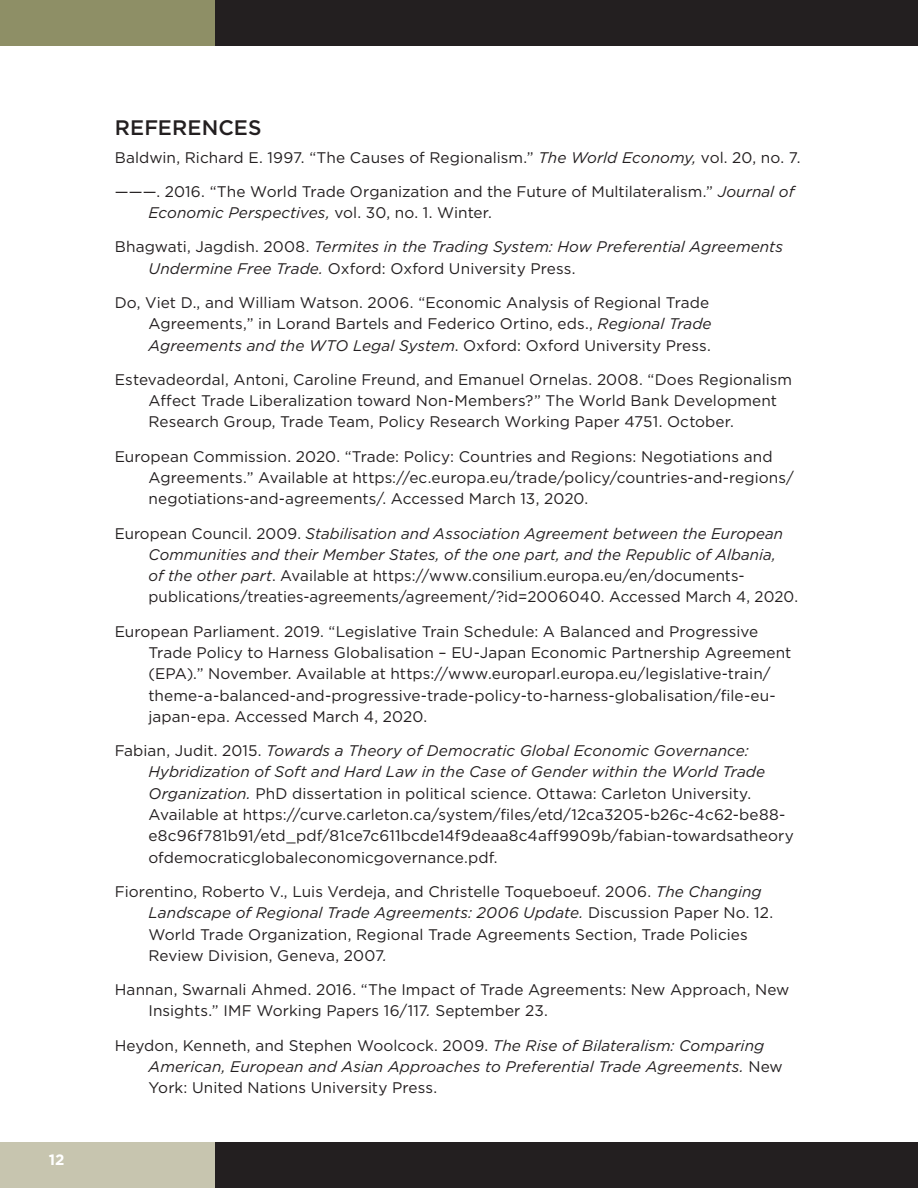
<style>
.page{position:relative;width:918px;height:1188px;background:#fff}
.page>*{position:absolute;margin:0;border:0;box-sizing:border-box;transform-origin:0 0}
.Heading_1{font:500 21px "Gotham";letter-spacing:.005em;color:#231f20}
.References_-_Hanging{font:15.3px/21.3px "Gotham";letter-spacing:.005em;color:#231f20}
.References_-_Hanging-2{font:italic 15.3px/21.3px "Gotham";color:#231f20}
.t1{font:700 15px "Gotham";color:#fff}
.s1{font-style:italic}
.s2{font-style:normal}
</style>
<div class="page">
<div style="left:0;top:1143px;width:215px;height:45px;background:#c7c5af"></div>
<div style="left:0;top:0;width:215px;height:45px;background:#8e8f66"></div>
<div style="left:215px;top:1143px;width:703px;height:45px;background:#231f20"></div>
<div style="left:215px;top:0;width:703px;height:45px;background:#231f20"></div>
<p class="t1" style="left:49px;top:1150px;width:17px">12</p>
<p class="Heading_1" style="left:115px;top:113px;width:148px">REFERENCES</p>
<p class="References_-_Hanging" style="left:115px;top:146px;width:687px">Baldwin, Richard E. 1997. “The Causes of Regionalism.” <span class="s1">The World Economy,</span> vol. 20, no. 7.</p>
<p class="References_-_Hanging" style="left:148px;top:180px;width:647px;text-indent:-34px">———. 2016. “The World Trade Organization and the Future of Multilateralism.” <span class="s1">Journal of<br>Economic Perspectives,</span> vol. 30, no. 1. Winter.</p>
<p class="References_-_Hanging-2" style="left:148px;top:236px;width:636px;text-indent:-34px"><span class="s2">Bhagwati, Jagdish. 2008.</span> Termites in the Trading System: How Preferential Agreements<br>Undermine Free Trade. <span class="s2">Oxford: Oxford University Press.</span></p>
<p class="References_-_Hanging" style="left:148px;top:292px;width:565px;text-indent:-34px">Do, Viet D., and William Watson. 2006. “Economic Analysis of Regional Trade<br>Agreements,” in Lorand Bartels and Federico Ortino, eds., <span class="s1">Regional Trade<br>Agreements and the WTO Legal System</span>. Oxford: Oxford University Press.</p>
<p class="References_-_Hanging" style="left:148px;top:368px;width:645px;text-indent:-34px">Estevadeordal, Antoni, Caroline Freund, and Emanuel Ornelas. 2008. “Does Regionalism<br>Affect Trade Liberalization toward Non-Members?” The World Bank Development<br>Research Group, Trade Team, Policy Research Working Paper 4751. October.</p>
<p class="References_-_Hanging" style="left:148px;top:445px;width:647px;text-indent:-34px">European Commission. 2020. “Trade: Policy: Countries and Regions: Negotiations and<br>Agreements.” Available at https://ec.europa.eu/trade/policy/countries-and-regions/ negotiations-and-agreements/. Accessed March 13, 2020.</p>
<p class="References_-_Hanging" style="left:148px;top:522px;width:651px;text-indent:-34px">European Council. 2009. <span class="s1">Stabilisation and Association Agreement between the European Communities and their Member States, of the one part, and the Republic of Albania,<br>of the other part</span>. Available at https://www.consilium.europa.eu/en/documents&shy;publications/treaties-agreements/agreement/?id=2006040. Accessed March 4, 2020.</p>
<p class="References_-_Hanging" style="left:148px;top:620px;width:644px;text-indent:-34px">European Parliament. 2019. “Legislative Train Schedule: A Balanced and Progressive Trade Policy to Harness Globalisation – EU-Japan Economic Partnership Agreement (EPA).” November. Available at https://www.europarl.europa.eu/legislative-train/ theme-a-balanced-and-progressive-trade-policy-to-harness-globalisation/file-eu&shy;japan-epa. Accessed March 4, 2020.</p>
<p class="References_-_Hanging" style="left:148px;top:740px;width:647px;text-indent:-34px">Fabian, Judit. 2015. <span class="s1">Towards a Theory of Democratic Global Economic Governance:<br>Hybridization of Soft and Hard Law in the Case of Gender within the World Trade Organization.</span> PhD dissertation in political science. Ottawa: Carleton University.<br>Available at https://curve.carleton.ca/system/files/etd/12ca3205-b26c-4c62-be88- e8c96f781b91/etd_pdf/81ce7c611bcde14f9deaa8c4aff9909b/fabian-towardsatheory ofdemocraticglobaleconomicgovernance.pdf.</p>
<p class="References_-_Hanging" style="left:148px;top:881px;width:626px;text-indent:-34px">Fiorentino, Roberto V., Luis Verdeja, and Christelle Toqueboeuf. 2006. <span class="s1">The Changing Landscape of Regional Trade Agreements: 2006 Update.</span> Discussion Paper No. 12.<br>World Trade Organization, Regional Trade Agreements Section, Trade Policies Review Division, Geneva, 2007<span class="s1">.</span></p>
<p class="References_-_Hanging" style="left:148px;top:979px;width:643px;text-indent:-34px">Hannan, Swarnali Ahmed. 2016. “The Impact of Trade Agreements: New Approach, New<br>Insights.” IMF Working Papers 16/117<span class="s1">.</span> September 23.</p>
<p class="References_-_Hanging-2" style="left:148px;top:1034px;width:636px;text-indent:-34px"><span class="s2">Heydon, Kenneth, and Stephen Woolcock. 2009.</span> The Rise of Bilateralism: Comparing<br>American, European and Asian Approaches to Preferential Trade Agreements. <span class="s2">New<br>York: United Nations University Press.</span></p>
</div>
